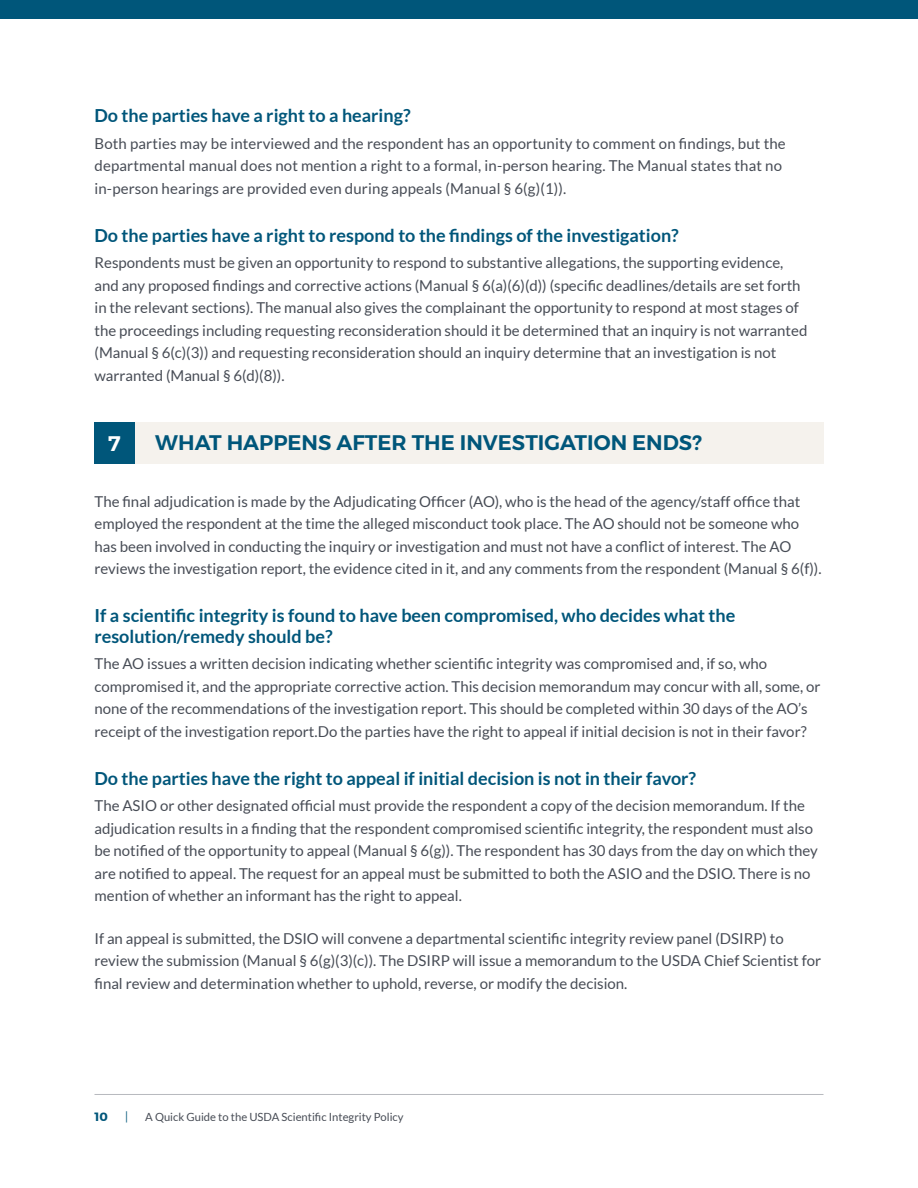
<style>
.page{position:relative;width:918px;height:1188px;background:#fff}
.page>*{position:absolute;margin:0;border:0;box-sizing:border-box;transform-origin:0 0}
.t1{font:600 21px "Montserrat";color:#00567a}
.t2{font:600 21px "Montserrat";color:#fff}
.t3{font:700 18px/21px "Lato";color:#00567a}
.t4{font:15px/22.5px "Lato";color:#474c55}
.t5{font:700 12px "Montserrat";color:#00567a}
.t6{font:300 12px "Montserrat";color:#00567a}
.t7{font:11.25px "Lato";color:#474c55}
</style>
<div class="page">
<hr style="left:94px;top:1094px;width:730px;height:1px;background:#b7b9be">
<div style="left:0;top:0;width:918px;height:19px;background:#00567a"></div>
<div style="left:135px;top:422px;width:689px;height:42px;background:#f5f2ed"></div>
<div style="left:94px;top:422px;width:41px;height:42px;background:#00567a"></div>
<p class="t3" style="left:94px;top:105px;width:318px">Do the parties have a right to a hearing?</p>
<p class="t4" style="left:94px;top:132px;width:693px">Both parties may be interviewed and the respondent has an opportunity to comment on findings, but the departmental manual does not mention a right to a formal, in-person hearing. The Manual states that no in-person hearings are provided even during appeals (Manual § 6(g)(1)).</p>
<p class="t3" style="left:94px;top:224px;width:586px">Do the parties have a right to respond to the findings of the investigation?</p>
<p class="t4" style="left:94px;top:251px;width:714px">Respondents must be given an opportunity to respond to substantive allegations, the supporting evidence, and any proposed findings and corrective actions (Manual § 6(a)(6)(d)) (specific deadlines/details are set forth in the relevant sections). The manual also gives the complainant the opportunity to respond at most stages of the proceedings including requesting reconsideration should it be determined that an inquiry is not warranted (Manual § 6(c)(3)) and requesting reconsideration should an inquiry determine that an investigation is not warranted (Manual § 6(d)(8)).</p>
<h1 class="t2" style="left:109px;top:427px;width:14px">7</h1>
<h1 class="t1" style="left:155px;top:426px;width:548px">WHAT HAPPENS AFTER THE INVESTIGATION ENDS?</h1>
<p class="t4" style="left:94px;top:490px;width:729px">The final adjudication is made by the Adjudicating Officer (AO), who is the head of the agency/staff office that employed the respondent at the time the alleged misconduct took place. The AO should not be someone who has been involved in conducting the inquiry or investigation and must not have a conflict of interest. The AO reviews the investigation report, the evidence cited in it, and any comments from the respondent (Manual § 6(f)).</p>
<p class="t3" style="left:94px;top:605px;width:642px">If a scientific integrity is found to have been compromised, who decides what the resolution/remedy should be?</p>
<p class="t4" style="left:94px;top:653px;width:728px">The AO issues a written decision indicating whether scientific integrity was compromised and, if so, who compromised it, and the appropriate corrective action. This decision memorandum may concur with all, some, or none of the recommendations of the investigation report. This should be completed within 30 days of the AO’s receipt of the investigation report.Do the parties have the right to appeal if initial decision is not in their favor?</p>
<p class="t3" style="left:94px;top:768px;width:603px">Do the parties have the right to appeal if initial decision is not in their favor?</p>
<p class="t4" style="left:94px;top:794px;width:725px">The ASIO or other designated official must provide the respondent a copy of the decision memorandum. If the adjudication results in a finding that the respondent compromised scientific integrity, the respondent must also be notified of the opportunity to appeal (Manual § 6(g)). The respondent has 30 days from the day on which they are notified to appeal. The request for an appeal must be submitted to both the ASIO and the DSIO. There is no mention of whether an informant has the right to appeal.</p>
<p class="t4" style="left:94px;top:927px;width:728px">If an appeal is submitted, the DSIO will convene a departmental scientific integrity review panel (DSIRP) to review the submission (Manual § 6(g)(3)(c)). The DSIRP will issue a memorandum to the USDA Chief Scientist for final review and determination whether to uphold, reverse, or modify the decision.</p>
<p class="t5" style="left:94px;top:1109px;width:15px">10</p>
<p class="t6" style="left:125px;top:1110px;width:4px">|</p>
<p class="t7" style="left:145px;top:1111px;width:260px">A Quick Guide to the USDA Scientific Integrity Policy</p>
</div>
